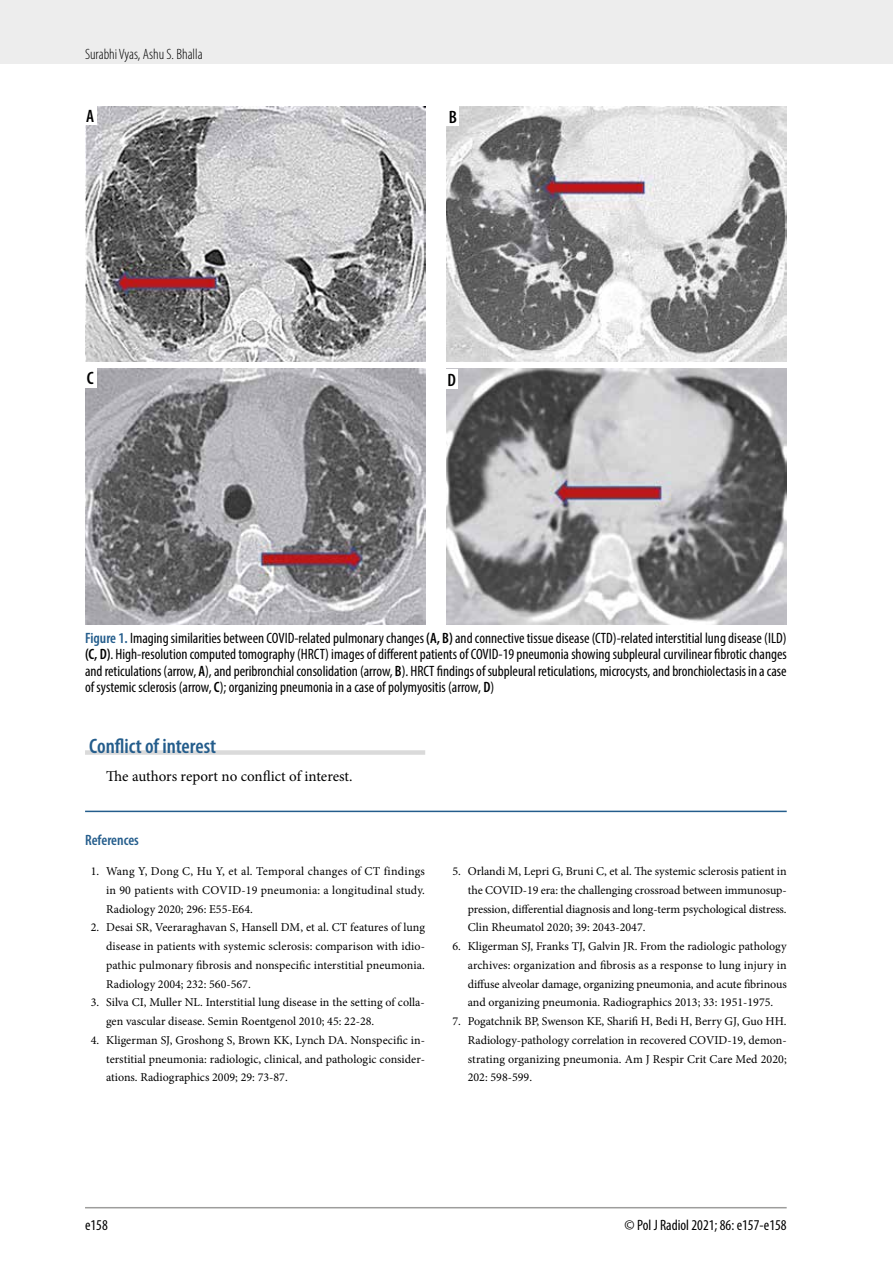
<style>
.page{position:relative;width:893px;height:1263px;background:#fff}
.page>*{position:absolute;margin:0;border:0;box-sizing:border-box;transform-origin:0 0}
.t1{font:600 condensed 21px "Myriad Pro";color:#245d8c}
.t2{font:600 condensed 18px "Myriad Pro";color:#000}
.t3{font:condensed 15px/16.5px "Myriad Pro";color:#000;text-align:justify}
.t4{font:15px "Minion Pro";letter-spacing:-.005em;color:#000}
.t5{font:300 condensed 15px "Myriad Pro";color:#000}
.t6{font:600 condensed 15px "Myriad Pro";color:#245d8c}
.t7{font:12px/18.8px "Minion Pro";color:#000;text-align:justify}
.s1{font-weight:600;color:#245d8c}
.s2{font-weight:600}
</style>
<div class="page">
<div style="left:0;top:0;width:893px;height:64px;background:#ededed"></div>
<hr style="left:85px;top:1207px;width:702px;height:1px;background:#9d9d9c">
<div style="left:85px;top:750px;width:340px;height:5px;background:#dadada"></div>
<img style="left:85px;top:106px;width:340px;height:256px">
<img style="left:446px;top:106px;width:341px;height:256px">
<img style="left:85px;top:369px;width:340px;height:255px">
<img style="left:446px;top:369px;width:341px;height:255px">
<div style="left:84px;top:105px;width:13px;height:20px;background:#fff"></div>
<div style="left:84px;top:368px;width:13px;height:20px;background:#fff"></div>
<div style="left:446px;top:106px;width:13px;height:20px;background:#fff"></div>
<div style="left:445px;top:369px;width:13px;height:20px;background:#fff"></div>
<hr style="left:85px;top:811px;width:702px;height:1px;background:#245d8c">
<p class="t5" style="left:85px;top:45px;width:119px">Surabhi Vyas, Ashu S. Bhalla</p>
<h2 class="t2" style="left:86px;top:105px;width:10px">A</h2>
<h2 class="t2" style="left:87px;top:367px;width:8px">C</h2>
<h2 class="t2" style="left:449px;top:106px;width:10px">B</h2>
<h2 class="t2" style="left:448px;top:368px;width:10px">D</h2>
<p class="t3" style="left:85px;top:629px;width:703px"><span class="s1">Figure 1.</span> Imaging similarities between COVID-related pulmonary changes <span class="s2">(A, B)</span> and connective tissue disease (CTD)-related interstitial lung disease (ILD) <span class="s2">(C, D)</span>. High-resolution computed tomography (HRCT) images of different patients of COVID-19 pneumonia showing subpleural curvilinear fibrotic changes and reticulations (arrow, <span class="s2">A</span>), and peribronchial consolidation (arrow, <span class="s2">B</span>). HRCT findings of subpleural reticulations, microcysts, and bronchiolectasis in a case of systemic sclerosis (arrow, <span class="s2">C</span>); organizing pneumonia in a case of polymyositis (arrow, <span class="s2">D</span>)</p>
<h1 class="t1" style="left:89px;top:733px;width:128px">Conflict of interest</h1>
<p class="t4" style="left:106px;top:766px;width:248px">The authors report no conflict of interest.</p>
<p class="t6" style="left:85px;top:831px;width:55px">References</p>
<p class="t7" style="left:106px;top:862px;width:320px;text-indent:-15px">1. Wang Y, Dong C, Hu Y, et al. Temporal changes of CT findings in 90 patients with COVID-19 pneumonia: a longitudinal study.<br>Radiology 2020; 296: E55-E64.</p>
<p class="t7" style="left:106px;top:918px;width:320px;text-indent:-15px">2. Desai SR, Veeraraghavan S, Hansell DM, et al. CT features of lung disease in patients with systemic sclerosis: comparison with idio&shy;pathic pulmonary fibrosis and nonspecific interstitial pneumonia.<br>Radiology 2004; 232: 560-567.</p>
<p class="t7" style="left:106px;top:993px;width:320px;text-indent:-15px">3. Silva CI, Muller NL. Interstitial lung disease in the setting of colla&shy;gen vascular disease. Semin Roentgenol 2010; 45: 22-28.</p>
<p class="t7" style="left:106px;top:1031px;width:321px;text-indent:-15px">4. Kligerman SJ, Groshong S, Brown KK, Lynch DA. Nonspecific in&shy;terstitial pneumonia: radiologic, clinical, and pathologic consider&shy;ations. Radiographics 2009; 29: 73-87.</p>
<p class="t7" style="left:468px;top:862px;width:320px;text-indent:-15px">5. Orlandi M, Lepri G, Bruni C, et al. The systemic sclerosis patient in the COVID-19 era: the challenging crossroad between immunosup&shy;pression, differential diagnosis and long-term psychological distress.<br>Clin Rheumatol 2020; 39: 2043-2047.</p>
<p class="t7" style="left:468px;top:937px;width:320px;text-indent:-15px">6. Kligerman SJ, Franks TJ, Galvin JR. From the radiologic pathology archives: organization and fibrosis as a response to lung injury in diffuse alveolar damage, organizing pneumonia, and acute fibrinous and organizing pneumonia. Radiographics 2013; 33: 1951-1975.</p>
<p class="t7" style="left:468px;top:1012px;width:321px;text-indent:-15px">7. Pogatchnik BP, Swenson KE, Sharifi H, Bedi H, Berry GJ, Guo HH.<br>Radiology-pathology correlation in recovered COVID-19, demon&shy;strating organizing pneumonia. Am J Respir Crit Care Med 2020; 202: 598-599.</p>
<p class="t3" style="left:85px;top:1216px;width:24px">e158</p>
<p class="t3" style="left:625px;top:1216px;width:164px">© Pol J Radiol 2021; 86: e157-e158</p>
</div>
